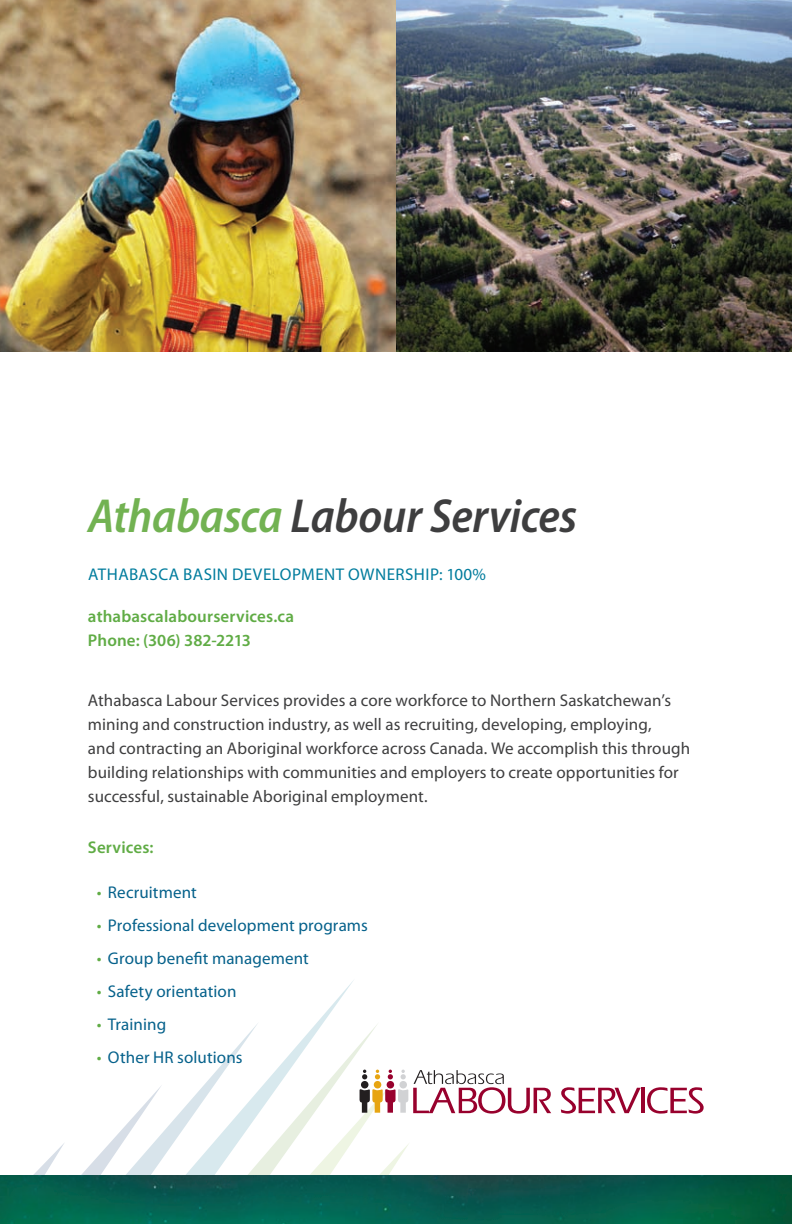
<style>
.page{position:relative;width:792px;height:1224px;background:#fff}
.page>*{position:absolute;margin:0;border:0;box-sizing:border-box;transform-origin:0 0}
.t1{font:italic 600 semi-condensed 48px "Myriad Pro";letter-spacing:-.005em;color:#3e3e3f}
.t2{font:17px/24px "Myriad Pro";letter-spacing:.005em;color:#3e3e3f}
.t3{font:17px "Myriad Pro";letter-spacing:.005em;color:#05618b}
.t4{font:600 17px/24px "Myriad Pro";letter-spacing:.005em;color:#60ac45}
.t5{font:17px "Myriad Pro";letter-spacing:.025em;color:#007c9d}
.s1{color:#72b252}
.s2{color:#60ac45}
</style>
<div class="page">
<img style="left:0;top:1175px;width:792px;height:49px">
<img style="left:0;top:0;width:792px;height:352px">
<svg style="left:561px;top:1087px;width:80px;height:27px"></svg>
<hr style="left:641px;top:1088px;width:3px;height:25px;background:#98012d">
<svg style="left:647px;top:1087px;width:57px;height:27px"></svg>
<svg style="left:0;top:1022px;width:551px;height:189px"></svg>
<h1 class="t1" style="left:88px;top:486px;width:491px"><span class="s1">Athabasca</span> Labour Services</h1>
<p class="t5" style="left:88px;top:564px;width:399px">ATHABASCA BASIN DEVELOPMENT OWNERSHIP: 100%</p>
<p class="t4" style="left:88px;top:604px;width:207px">athabascalabourservices.ca<br>Phone: (306) 382-2213</p>
<p class="t2" style="left:88px;top:688px;width:604px">Athabasca Labour Services provides a core workforce to Northern Saskatchewan’s mining and construction industry, as well as recruiting, developing, employing,<br>and contracting an Aboriginal workforce across Canada. We accomplish this through building relationships with communities and employers to create opportunities for successful, sustainable Aboriginal employment.</p>
<p class="t4" style="left:88px;top:835px;width:67px">Services:</p>
<p class="t3" style="left:97px;top:882px;width:101px"><span class="s2">•</span> Recruitment</p>
<p class="t3" style="left:97px;top:915px;width:272px"><span class="s2">•</span> Professional development programs</p>
<p class="t3" style="left:97px;top:948px;width:213px"><span class="s2">•</span> Group benefit management</p>
<p class="t3" style="left:97px;top:981px;width:141px"><span class="s2">•</span> Safety orientation</p>
<p class="t3" style="left:97px;top:1014px;width:71px"><span class="s2">•</span> Training</p>
<p class="t3" style="left:97px;top:1047px;width:147px"><span class="s2">•</span> Other HR solutions</p>
</div>
